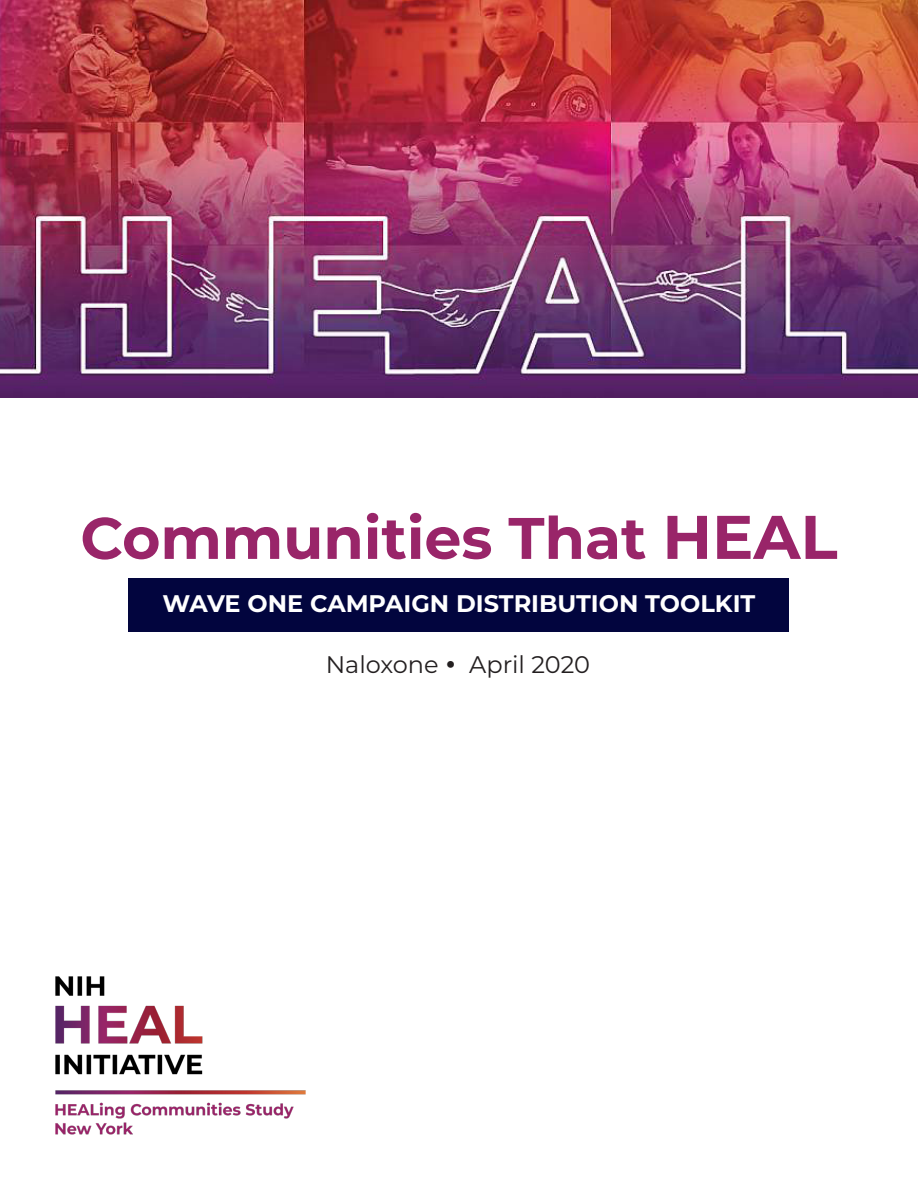
<style>
.page{position:relative;width:918px;height:1188px;background:#fff}
.page>*{position:absolute;margin:0;border:0;box-sizing:border-box;transform-origin:0 0}
.t1{font:700 58.5px "Montserrat";color:#992569}
.t2{font:700 24px "Montserrat";color:#fff}
.t3{font:24px "Montserrat";color:#231f20}
.s1{font-size:61.5px}
.s2{font-family:"Gotham";font-weight:500}
</style>
<div class="page">
<div style="left:129px;top:578px;width:660px;height:53px;background:#02053e"></div>
<img style="left:0;top:0;width:918px;height:397px">
<img style="left:55px;top:976px;width:251px;height:159px">
<p class="t1" style="left:80px;top:496px;width:759px">Communities That <span class="s1">HEAL</span></p>
<p class="t2" style="left:163px;top:586px;width:594px">WAVE ONE CAMPAIGN DISTRIBUTION TOOLKIT</p>
<p class="t3" style="left:326px;top:648px;width:266px">Naloxone <span class="s2">•</span> April 2020</p>
</div>
